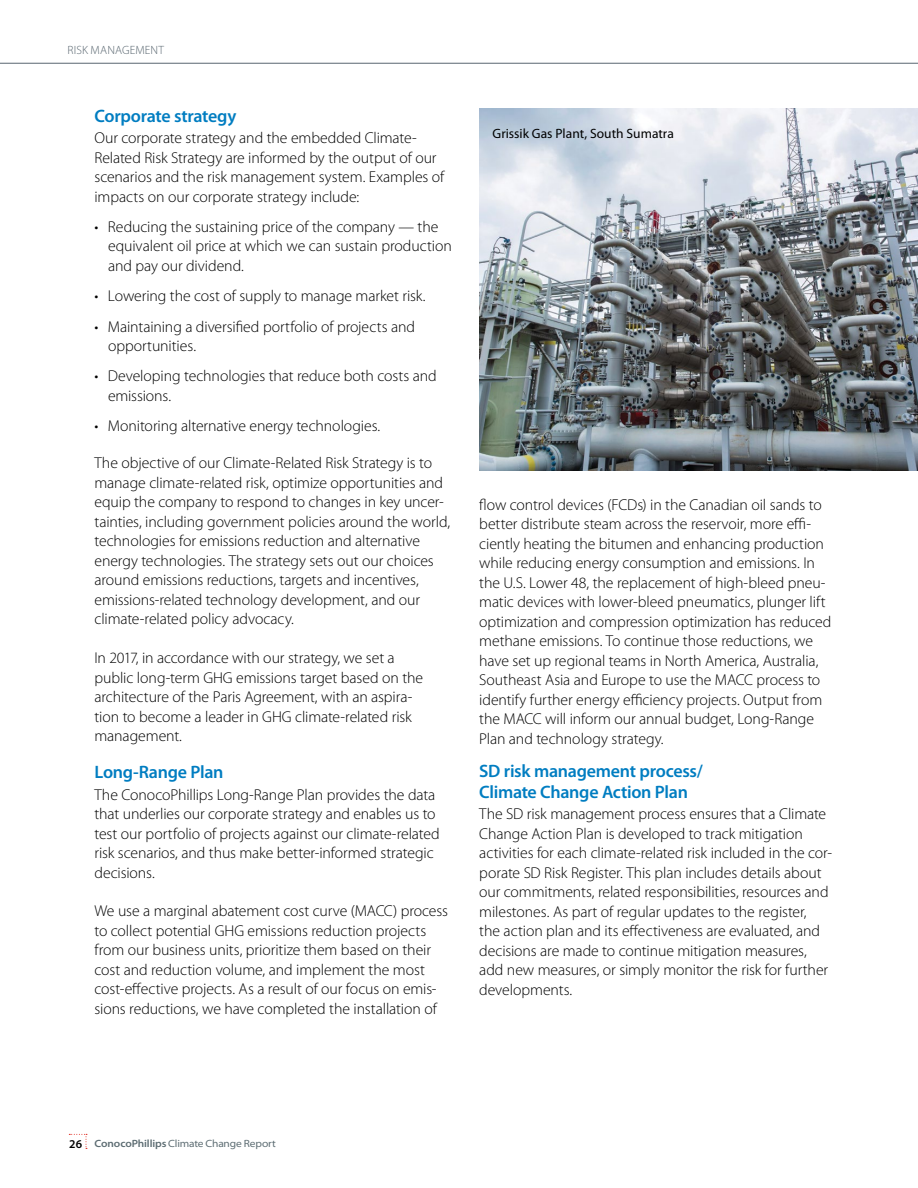
<style>
.page{position:relative;width:918px;height:1188px;background:#fff}
.page>*{position:absolute;margin:0;border:0;box-sizing:border-box;transform-origin:0 0}
.SUBHEAD_2{font:600 18px/20.2px "Myriad Pro";letter-spacing:-.015em;color:#007dc1}
.BODY3{font:300 15.75px/19.5px "Myriad Pro";letter-spacing:-.005em;color:#000}
.BODY3_Post-bullet{font:300 15.75px/19.5px "Myriad Pro";letter-spacing:-.005em;color:#000}
.BODY3_Bulleted{font:300 15.75px/19.5px "Myriad Pro";letter-spacing:-.005em;color:#000}
.BODY3_Pre-bullet{font:300 15.75px/19.5px "Myriad Pro";letter-spacing:-.005em;color:#000}
.Photo_Caption{font:13.5px "Myriad Pro";color:#000}
.PAGE_HEADER{font:300 12px "Myriad Pro";letter-spacing:.01em;color:#596670}
.t1{font:semi-expanded 10.5px "Myriad Pro";letter-spacing:-.015em;color:#5c6c72}
.s1{font-weight:600;font-stretch:normal;font-size:12px;color:#000}
.s2{font-weight:600}
</style>
<div class="page">
<hr style="left:0;top:63px;width:918px;height:1px;background:#596670">
<img style="left:479px;top:108px;width:439px;height:363px">
<svg style="left:69px;top:1134px;width:18px;height:15px"></svg>
<p class="PAGE_HEADER" style="left:68px;top:43px;width:98px">RISK MANAGEMENT</p>
<p class="SUBHEAD_2" style="left:94px;top:105px;width:143px">Corporate strategy</p>
<p class="BODY3_Pre-bullet" style="left:94px;top:128px;width:351px">Our corporate strategy and the embedded Climate-Related Risk Strategy are informed by the output of our scenarios and the risk management system. Examples of impacts on our corporate strategy include:</p>
<p class="BODY3_Bulleted" style="left:108px;top:217px;width:345px;text-indent:-14px">• Reducing the sustaining price of the company — the equivalent oil price at which we can sustain production and pay our dividend.</p>
<p class="BODY3_Bulleted" style="left:94px;top:286px;width:332px">• Lowering the cost of supply to manage market risk.</p>
<p class="BODY3_Bulleted" style="left:108px;top:316px;width:309px;text-indent:-14px">• Maintaining a diversified portfolio of projects and opportunities.</p>
<p class="BODY3_Bulleted" style="left:108px;top:366px;width:330px;text-indent:-14px">• Developing technologies that reduce both costs and emissions.</p>
<p class="BODY3_Bulleted" style="left:94px;top:416px;width:287px">• Monitoring alternative energy technologies.</p>
<p class="BODY3_Post-bullet" style="left:94px;top:453px;width:357px">The objective of our Climate-Related Risk Strategy is to manage climate-related risk, optimize opportunities and equip the company to respond to changes in key uncer&shy;tainties, including government policies around the world, technologies for emissions reduction and alternative energy technologies. The strategy sets out our choices around emissions reductions, targets and incentives, emissions-related technology development, and our climate-related policy advocacy.</p>
<p class="BODY3" style="left:94px;top:648px;width:330px">In 2017, in accordance with our strategy, we set a public long-term GHG emissions target based on the architecture of the Paris Agreement, with an aspira&shy;tion to become a leader in GHG climate-related risk management.</p>
<p class="SUBHEAD_2" style="left:94px;top:761px;width:130px">Long-Range Plan</p>
<p class="BODY3" style="left:94px;top:784px;width:347px">The ConocoPhillips Long-Range Plan provides the data that underlies our corporate strategy and enables us to test our portfolio of projects against our climate-related risk scenarios, and thus make better-informed strategic decisions.</p>
<p class="BODY3" style="left:94px;top:901px;width:355px">We use a marginal abatement cost curve (MACC) process to collect potential GHG emissions reduction projects from our business units, prioritize them based on their cost and reduction volume, and implement the most cost-effective projects. As a result of our focus on emis&shy;sions reductions, we have completed the installation of</p>
<p class="Photo_Caption" style="left:492px;top:125px;width:183px">Grissik Gas Plant, South Sumatra</p>
<p class="BODY3" style="left:479px;top:495px;width:354px">flow control devices (FCDs) in the Canadian oil sands to better distribute steam across the reservoir, more effi&shy;ciently heating the bitumen and enhancing production while reducing energy consumption and emissions. In the U.S. Lower 48, the replacement of high-bleed pneu&shy;matic devices with lower-bleed pneumatics, plunger lift optimization and compression optimization has reduced methane emissions. To continue those reductions, we have set up regional teams in North America, Australia, Southeast Asia and Europe to use the MACC process to identify further energy efficiency projects. Output from the MACC will inform our annual budget, Long-Range Plan and technology strategy.</p>
<p class="SUBHEAD_2" style="left:479px;top:761px;width:225px">SD risk management process/<br>Climate Change Action Plan</p>
<p class="BODY3" style="left:479px;top:804px;width:354px">The SD risk management process ensures that a Climate Change Action Plan is developed to track mitigation activities for each climate-related risk included in the cor&shy;porate SD Risk Register. This plan includes details about our commitments, related responsibilities, resources and milestones. As part of regular updates to the register,<br>the action plan and its effectiveness are evaluated, and decisions are made to continue mitigation measures, add new measures, or simply monitor the risk for further developments.</p>
<p class="t1" style="left:69px;top:1137px;width:208px"><span class="s1">26</span> <span class="s2">ConocoPhillips</span> Climate Change Report</p>
</div>
